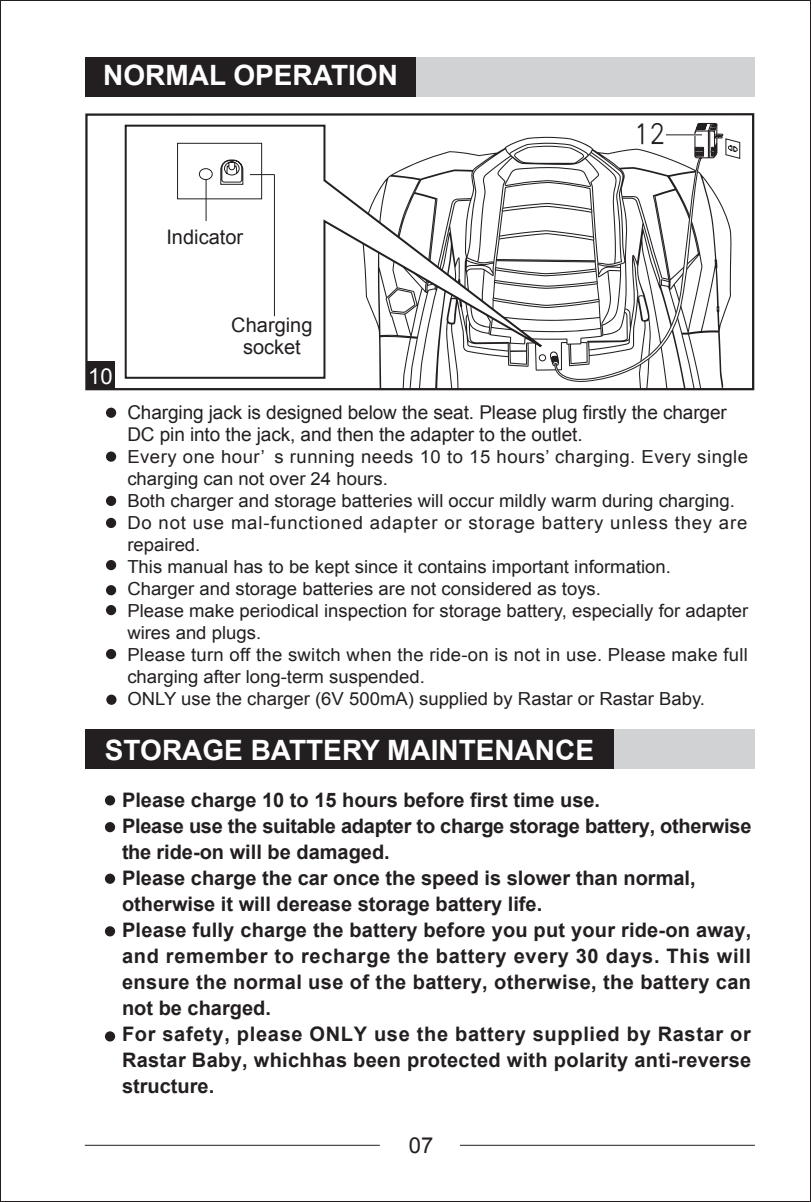
<style>
.page{position:relative;width:811px;height:1202px;background:#fff}
.page>*{position:absolute;margin:0;border:0;box-sizing:border-box;transform-origin:0 0}
.t1{font:31.2px "H Yg 2 gj";color:#231f20}
.t2{font:700 28px "Arial";color:#fff}
.t3{font:22px "Arial";color:#231f20}
.t4{font:22px "Arial";color:#fff}
.t5{font:700 20px/26px "Arial";letter-spacing:.01em;color:#231f20}
.t6{font:20px/22px "Arial";color:#231f20;text-align:center}
.t7{font:19px/22px "Arial";letter-spacing:-.005em;color:#231f20}
.t8{font:18px/22px "Arial";color:#231f20}
</style>
<div class="page">
<div style="left:85px;top:57px;width:669px;height:39px;background:#d1d2d4"></div>
<div style="left:85px;top:57px;width:331px;height:39px;background:#231f20"></div>
<div style="left:85px;top:729px;width:669px;height:40px;background:#d1d2d4"></div>
<div style="left:85px;top:729px;width:529px;height:40px;background:#231f20"></div>
<hr style="left:85px;top:1145px;width:295px;height:1px;background:#231f20">
<hr style="left:460px;top:1145px;width:295px;height:1px;background:#231f20">
<div style="left:105px;top:874px;width:10px;height:10px;background:#231f20;border-radius:50%"></div>
<div style="left:105px;top:926px;width:10px;height:10px;background:#231f20;border-radius:50%"></div>
<div style="left:105px;top:1031px;width:10px;height:10px;background:#231f20;border-radius:50%"></div>
<div style="left:105px;top:822px;width:10px;height:10px;background:#231f20;border-radius:50%"></div>
<div style="left:105px;top:795px;width:10px;height:10px;background:#231f20;border-radius:50%"></div>
<div style="left:106px;top:408px;width:10px;height:10px;background:#231f20;border-radius:50%"></div>
<div style="left:106px;top:451px;width:10px;height:11px;background:#231f20;border-radius:50%"></div>
<div style="left:106px;top:496px;width:10px;height:10px;background:#231f20;border-radius:50%"></div>
<div style="left:106px;top:518px;width:10px;height:10px;background:#231f20;border-radius:50%"></div>
<div style="left:106px;top:560px;width:10px;height:10px;background:#231f20;border-radius:50%"></div>
<div style="left:106px;top:585px;width:10px;height:10px;background:#231f20;border-radius:50%"></div>
<div style="left:106px;top:605px;width:10px;height:10px;background:#231f20;border-radius:50%"></div>
<div style="left:106px;top:649px;width:10px;height:10px;background:#231f20;border-radius:50%"></div>
<div style="left:106px;top:695px;width:10px;height:10px;background:#231f20;border-radius:50%"></div>
<div style="left:85px;top:113px;width:669px;height:277px;border:2px solid #231f20"></div>
<div style="left:86px;top:362px;width:29px;height:28px;background:#231f20"></div>
<svg style="left:362px;top:380px;width:369px;height:9px"></svg>
<svg style="left:124px;top:124px;width:380px;height:256px"></svg>
<hr style="left:205px;top:180px;width:1px;height:41px;background:#231f20">
<hr style="left:274px;top:175px;width:1px;height:141px;background:#231f20">
<svg style="left:176px;top:142px;width:98px;height:58px"></svg>
<svg style="left:504px;top:122px;width:236px;height:262px"></svg>
<hr style="left:666px;top:134px;width:36px;height:2px;background:#fff">
<hr style="left:666px;top:134px;width:36px;height:1px;background:#231f20">
<h2 class="t2" style="left:103px;top:57px;width:296px">NORMAL OPERATION</h2>
<p class="t6" style="left:166px;top:226px;width:78px">Indicator</p>
<p class="t4" style="left:88px;top:361px;width:26px">10</p>
<p class="t6" style="left:231px;top:314px;width:83px">Charging socket</p>
<h1 class="t1" style="left:634px;top:120px;width:33px">12</h1>
<p class="t7" style="left:127px;top:402px;width:601px">Charging jack is designed below the seat. Please plug firstly the charger<br>DC pin into the jack, and then the adapter to the outlet.</p>
<p class="t8" style="left:127px;top:446px;width:622px">Every one hour’ s running needs 10 to 15 hours’ charging. Every single charging can not over 24 hours.<br>Both charger and storage batteries will occur mildly warm during charging.<br>Do not use mal-functioned adapter or storage battery unless they are repaired.<br>This manual has to be kept since it contains important information.<br>Charger and storage batteries are not considered as toys.<br>Please make periodical inspection for storage battery, especially for adapter wires and plugs.<br>Please turn off the switch when the ride-on is not in use. Please make full charging after long-term suspended.<br>ONLY use the charger (6V 500mA) supplied by Rastar or Rastar Baby.</p>
<h2 class="t2" style="left:105px;top:731px;width:490px">STORAGE BATTERY MAINTENANCE</h2>
<p class="t5" style="left:122px;top:788px;width:631px">Please charge 10 to 15 hours before first time use.<br>Please use the suitable adapter to charge storage battery, otherwise the ride-on will be damaged.<br>Please charge the car once the speed is slower than normal, otherwise it will derease storage battery life.<br>Please fully charge the battery before you put your ride-on away, and remember to recharge the battery every 30 days. This will ensure the normal use of the battery, otherwise, the battery can not be charged.<br>For safety, please ONLY use the battery supplied by Rastar or Rastar Baby, whichhas been protected with polarity anti-reverse structure.</p>
<p class="t3" style="left:409px;top:1131px;width:26px">07</p>
</div>
